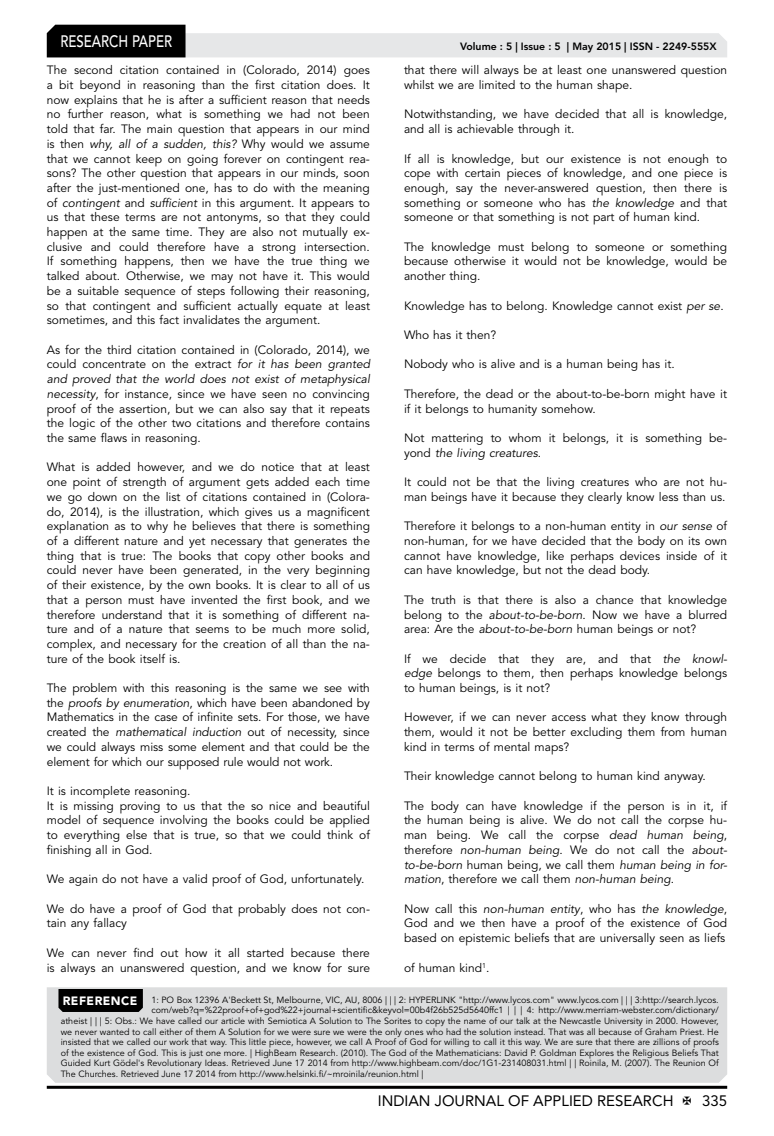
<style>
.page{position:relative;width:774px;height:1136px;background:#fff}
.page>*{position:absolute;margin:0;border:0;box-sizing:border-box;transform-origin:0 0}
.t1{font:500 16.5px "Avenir LT Std";color:#fff;scale:.8 1}
.t2{font:15px "Avenir LT Std";color:#000}
.t3{font:12px/14.7px "Avenir LT Std";color:#000;text-align:justify}
.t4{font:800 10.5px "Avenir LT Std";color:#000}
.t5{font:9px "Avenir LT Std";color:#000}
.s1{font-style:italic}
.s2{font-weight:900;font-size:12px;color:#fff}
</style>
<div class="page">
<hr style="left:47px;top:1085px;width:680px;height:3px;background:#000">
<svg style="left:47px;top:25px;width:680px;height:32px"></svg>
<div style="left:47px;top:987px;width:680px;height:95px;background:#dcddde"></div>
<svg style="left:58px;top:988px;width:85px;height:23px;background:#0c0c0c"></svg>
<h1 class="t1" style="left:60px;top:32px;width:139px">RESEARCH PAPER</h1>
<p class="t4" style="left:460px;top:41px;width:258px">Volume : 5 | Issue : 5 | May 2015 | ISSN - 2249-555X</p>
<p class="t3" style="left:404px;top:63px;width:325px">that there will always be at least one unanswered question whilst we are limited to the human shape.</p>
<p class="t3" style="left:404px;top:107px;width:325px">Notwithstanding, we have decided that all is knowledge, and all is achievable through it.</p>
<p class="t3" style="left:404px;top:151px;width:325px">If all is knowledge, but our existence is not enough to cope with certain pieces of knowledge, and one piece is enough, say the never-answered question, then there is something or someone who has <span class="s1">the knowledge</span> and that someone or that something is not part of human kind.</p>
<p class="t3" style="left:404px;top:239px;width:325px">The knowledge must belong to someone or something because otherwise it would not be knowledge, would be another thing.</p>
<p class="t3" style="left:404px;top:298px;width:321px">Knowledge has to belong. Knowledge cannot exist <span class="s1">per se</span>.</p>
<p class="t3" style="left:404px;top:328px;width:94px">Who has it then?</p>
<p class="t3" style="left:404px;top:357px;width:272px">Nobody who is alive and is a human being has it.</p>
<p class="t3" style="left:404px;top:386px;width:325px">Therefore, the dead or the about-to-be-born might have it if it belongs to humanity somehow.</p>
<p class="t3" style="left:404px;top:431px;width:325px">Not mattering to whom it belongs, it is something be&shy;yond <span class="s1">the living creatures</span>.</p>
<p class="t3" style="left:404px;top:475px;width:325px">It could not be that the living creatures who are not hu&shy;man beings have it because they clearly know less than us.</p>
<p class="t3" style="left:404px;top:519px;width:325px">Therefore it belongs to a non-human entity in <span class="s1">our sense</span> of non-human, for we have decided that the body on its own cannot have knowledge, like perhaps devices inside of it can have knowledge, but not the dead body.</p>
<p class="t3" style="left:404px;top:592px;width:325px">The truth is that there is also a chance that knowledge belong to the <span class="s1">about-to-be-born</span>. Now we have a blurred area: Are the <span class="s1">about-to-be-born</span> human beings or not?</p>
<p class="t3" style="left:404px;top:651px;width:325px">If we decide that they are, and that <span class="s1">the knowl&shy;edge</span> belongs to them, then perhaps knowledge belongs to human beings, is it not?</p>
<p class="t3" style="left:404px;top:710px;width:325px">However, if we can never access what they know through them, would it not be better excluding them from human kind in terms of mental maps?</p>
<p class="t3" style="left:404px;top:769px;width:303px">Their knowledge cannot belong to human kind anyway.</p>
<p class="t3" style="left:404px;top:798px;width:325px">The body can have knowledge if the person is in it, if the human being is alive. We do not call the corpse hu&shy;man being. We call the corpse <span class="s1">dead human being</span>, therefore <span class="s1">non-human being</span>. We do not call the <span class="s1">about&shy;to-be-born</span> human being, we call them <span class="s1">human being in for&shy;mation</span>, therefore we call them <span class="s1">non-human being</span>.</p>
<p class="t3" style="left:404px;top:901px;width:325px">Now call this <span class="s1">non-human entity</span>, who has <span class="s1">the knowledge</span>, God and we then have a proof of the existence of God based on epistemic beliefs that are universally seen as liefs</p>
<p class="t3" style="left:404px;top:960px;width:87px">of human kind<sup>1</sup>.</p>
<p class="t5" style="left:63px;top:994px;width:657px"><span class="s2">REFERENCE</span> 1: PO Box 12396 A'Beckett St, Melbourne, VIC, AU, 8006 | | | 2: HYPERLINK "http://www.lycos.com" www.lycos.com | | | 3:http://search.lycos.</p>
<p class="t5" style="left:151px;top:1005px;width:569px">com/web?q=%22proof+of+god%22+journal+scientific&amp;keyvol=00b4f26b525d5640ffc1 | | | 4: http://www.merriam-webster.com/dictionary/</p>
<p class="t5" style="left:61px;top:1015px;width:659px">atheist | | | 5: Obs.: We have called our article with Semiotica A Solution to The Sorites to copy the name of our talk at the Newcastle University in 2000. However,</p>
<p class="t5" style="left:61px;top:1026px;width:659px">we never wanted to call either of them A Solution for we were sure we were the only ones who had the solution instead. That was all because of Graham Priest. He</p>
<p class="t5" style="left:61px;top:1036px;width:660px">insisted that we called our work that way. This little piece, however, we call A Proof of God for willing to call it this way. We are sure that there are zillions of proofs</p>
<p class="t5" style="left:61px;top:1047px;width:660px">of the existence of God. This is just one more. | HighBeam Research. (2010). The God of the Mathematicians: David P. Goldman Explores the Religious Beliefs That</p>
<p class="t5" style="left:61px;top:1057px;width:660px">Guided Kurt Gödel's Revolutionary Ideas. Retrieved June 17 2014 from http://www.highbeam.com/doc/1G1-231408031.html | | Roinila, M. (2007). The Reunion Of</p>
<p class="t5" style="left:61px;top:1068px;width:364px">The Churches. Retrieved June 17 2014 from http://www.helsinki.fi/~mroinila/reunion.html |</p>
<p class="t3" style="left:47px;top:63px;width:325px">The second citation contained in (Colorado, 2014) goes a bit beyond in reasoning than the first citation does. It now explains that he is after a sufficient reason that needs no further reason, what is something we had not been told that far. The main question that appears in our mind is then <span class="s1">why, all of a sudden, this?</span> Why would we assume that we cannot keep on going forever on contingent rea&shy;sons? The other question that appears in our minds, soon after the just-mentioned one, has to do with the meaning of <span class="s1">contingent</span> and <span class="s1">sufficient</span> in this argument. It appears to us that these terms are not antonyms, so that they could happen at the same time. They are also not mutually ex&shy;clusive and could therefore have a strong intersection.<br>If something happens, then we have the true thing we talked about. Otherwise, we may not have it. This would be a suitable sequence of steps following their reasoning, so that contingent and sufficient actually equate at least sometimes, and this fact invalidates the argument.</p>
<p class="t3" style="left:47px;top:342px;width:325px">As for the third citation contained in (Colorado, 2014), we could concentrate on the extract <span class="s1">for it has been granted and proved that the world does not exist of metaphysical necessity</span>, for instance, since we have seen no convincing proof of the assertion, but we can also say that it repeats the logic of the other two citations and therefore contains the same flaws in reasoning.</p>
<p class="t3" style="left:47px;top:460px;width:325px">What is added however, and we do notice that at least one point of strength of argument gets added each time we go down on the list of citations contained in (Colora&shy;do, 2014), is the illustration, which gives us a magnificent explanation as to why he believes that there is something of a different nature and yet necessary that generates the thing that is true: The books that copy other books and could never have been generated, in the very beginning of their existence, by the own books. It is clear to all of us that a person must have invented the first book, and we therefore understand that it is something of different na&shy;ture and of a nature that seems to be much more solid, complex, and necessary for the creation of all than the na&shy;ture of the book itself is.</p>
<p class="t3" style="left:47px;top:680px;width:325px">The problem with this reasoning is the same we see with the <span class="s1">proofs by enumeration</span>, which have been abandoned by Mathematics in the case of infinite sets. For those, we have created the <span class="s1">mathematical induction</span> out of necessity, since we could always miss some element and that could be the element for which our supposed rule would not work.</p>
<p class="t3" style="left:47px;top:783px;width:325px;text-align:left">It is incomplete reasoning.<br>It is missing proving to us that the so nice and beautiful model of sequence involving the books could be applied to everything else that is true, so that we could think of finishing all in God.</p>
<p class="t3" style="left:47px;top:872px;width:319px">We again do not have a valid proof of God, unfortunately.</p>
<p class="t3" style="left:47px;top:901px;width:325px">We do have a proof of God that probably does not con&shy;tain any fallacy</p>
<p class="t3" style="left:47px;top:945px;width:325px">We can never find out how it all started because there is always an unanswered question, and we know for sure</p>
<p class="t2" style="left:378px;top:1091px;width:297px">INDIAN JOURNAL OF APPLIED RESEARCH</p>
<p class="t2" style="left:702px;top:1091px;width:27px">335</p>
</div>
